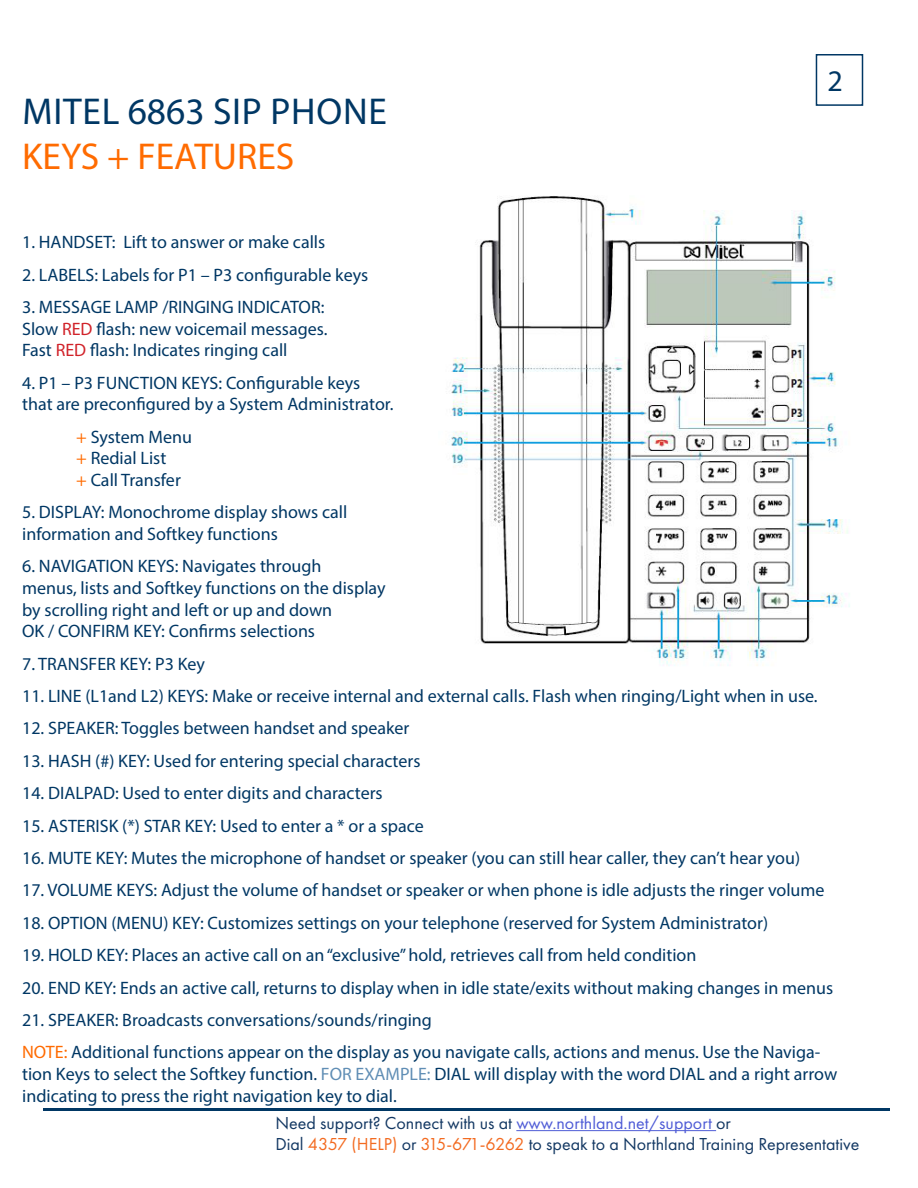
<style>
.page{position:relative;width:918px;height:1188px;background:#fff}
.page>*{position:absolute;margin:0;border:0;box-sizing:border-box;transform-origin:0 0}
.t1{font:37.5px "Myriad Pro";letter-spacing:.02em;color:#003764}
.t2{font:37.5px "Myriad Pro";color:#ff6b00}
.t3{font:30px "Myriad Pro";color:#003764}
.t4{font:18px/21.6px "Myriad Pro";color:#003764}
.t5{font:18px "Futura PT";color:#133863}
.s1{color:#d1232a}
.s2{color:#ff6b00}
.s3{color:#608eb5}
.s4{color:#4f5cd6}
.s5{color:#f36b21}
</style>
<div class="page">
<hr style="left:43px;top:1109px;width:846px;height:2px;background:#003764">
<div style="left:816px;top:54px;width:47px;height:52px;border:2px solid #003764"></div>
<img style="left:451px;top:196px;width:399px;height:470px">
<hr style="left:516px;top:1130px;width:200px;height:1px;background:#4f5cd6">
<p class="t1" style="left:23px;top:88px;width:366px">MITEL 6863 SIP PHONE</p>
<p class="t2" style="left:22px;top:133px;width:274px">KEYS + FEATURES</p>
<p class="t3" style="left:828px;top:62px;width:17px">2</p>
<p class="t4" style="left:22px;top:231px;width:305px">1. HANDSET: Lift to answer or make calls</p>
<p class="t4" style="left:22px;top:264px;width:348px">2. LABELS: Labels for P1 – P3 configurable keys</p>
<p class="t4" style="left:22px;top:296px;width:304px">3. MESSAGE LAMP /RINGING INDICATOR:</p>
<p class="t4" style="left:22px;top:318px;width:307px">Slow <span class="s1">RED</span> flash: new voicemail messages.</p>
<p class="t4" style="left:22px;top:339px;width:267px">Fast <span class="s1">RED</span> flash: Indicates ringing call</p>
<p class="t4" style="left:22px;top:372px;width:373px">4. P1 – P3 FUNCTION KEYS: Configurable keys that are preconfigured by a System Administrator.</p>
<p class="t4" style="left:76px;top:426px;width:117px"><span class="s2">+</span> System Menu</p>
<p class="t4" style="left:76px;top:447px;width:92px"><span class="s2">+</span> Redial List</p>
<p class="t4" style="left:76px;top:469px;width:106px"><span class="s2">+</span> Call Transfer</p>
<p class="t4" style="left:22px;top:501px;width:327px">5. DISPLAY: Monochrome display shows call</p>
<p class="t4" style="left:22px;top:523px;width:257px">information and Softkey functions</p>
<p class="t4" style="left:22px;top:555px;width:365px">6. NAVIGATION KEYS: Navigates through<br>menus, lists and Softkey functions on the display by scrolling right and left or up and down</p>
<p class="t4" style="left:22px;top:620px;width:294px">OK / CONFIRM KEY: Confirms selections</p>
<p class="t4" style="left:22px;top:652px;width:184px">7. TRANSFER KEY: P3 Key</p>
<p class="t4" style="left:22px;top:685px;width:797px">11. LINE (L1and L2) KEYS: Make or receive internal and external calls. Flash when ringing/Light when in use.</p>
<p class="t4" style="left:22px;top:717px;width:389px">12. SPEAKER: Toggles between handset and speaker</p>
<p class="t4" style="left:22px;top:750px;width:400px">13. HASH (#) KEY: Used for entering special characters</p>
<p class="t4" style="left:22px;top:782px;width:362px">14. DIALPAD: Used to enter digits and characters</p>
<p class="t4" style="left:22px;top:814px;width:403px">15. ASTERISK (*) STAR KEY: Used to enter a * or a space</p>
<p class="t4" style="left:22px;top:847px;width:780px">16. MUTE KEY: Mutes the microphone of handset or speaker (you can still hear caller, they can’t hear you)</p>
<p class="t4" style="left:22px;top:879px;width:804px">17. VOLUME KEYS: Adjust the volume of handset or speaker or when phone is idle adjusts the ringer volume</p>
<p class="t4" style="left:22px;top:912px;width:747px">18. OPTION (MENU) KEY: Customizes settings on your telephone (reserved for System Administrator)</p>
<p class="t4" style="left:22px;top:944px;width:676px">19. HOLD KEY: Places an active call on an “exclusive” hold, retrieves call from held condition</p>
<p class="t4" style="left:22px;top:976px;width:813px">20. END KEY: Ends an active call, returns to display when in idle state/exits without making changes in menus</p>
<p class="t4" style="left:22px;top:1009px;width:411px">21. SPEAKER: Broadcasts conversations/sounds/ringing</p>
<p class="t4" style="left:22px;top:1041px;width:817px"><span class="s2">NOTE:</span> Additional functions appear on the display as you navigate calls, actions and menus. Use the Naviga&shy;tion Keys to select the Softkey function. <span class="s3">FOR EXAMPLE:</span> DIAL will display with the word DIAL and a right arrow indicating to press the right navigation key to dial.</p>
<p class="t5" style="left:275px;top:1112px;width:457px">Need support? Connect with us at <span class="s4">www.northland.net/support</span> or</p>
<p class="t5" style="left:275px;top:1133px;width:586px">Dial <span class="s5">4357 (HELP)</span> or <span class="s5">315-671-6262</span> to speak to a Northland Training Representative</p>
</div>
